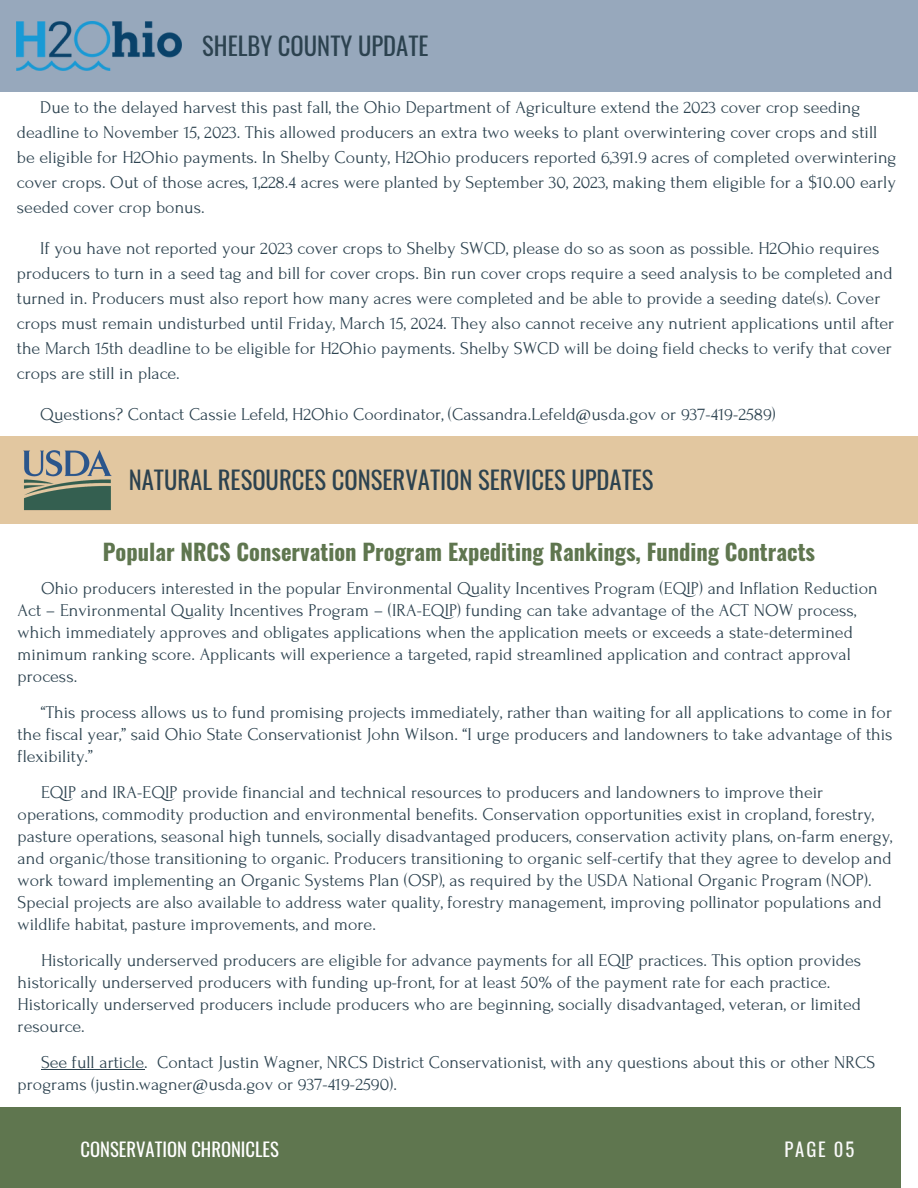
<style>
.page{position:relative;width:918px;height:1188px;background:#fff}
.page>*{position:absolute;margin:0;border:0;box-sizing:border-box;transform-origin:0 0}
.t1{font:24.6px "Oswald";color:#2c424f}
.t2{font:700 22.5px "Oswald";color:#5f764f}
.t3{font:18.75px "Oswald";letter-spacing:.1em;color:#fafafa}
.t4{font:18.6px "Oswald";color:#fff}
.t5{font:18px/22px "Forum";color:#2c424f}
</style>
<div class="page">
<div style="left:0;top:1107px;width:900px;height:81px;background:#5f764f"></div>
<div style="left:0;top:436px;width:918px;height:87px;background:#e2c7a0"></div>
<img style="left:17px;top:450px;width:101px;height:74px">
<div style="left:0;top:0;width:918px;height:92px;background:#97a8bc"></div>
<img style="left:17px;top:21px;width:164px;height:50px">
<hr style="left:41px;top:1069px;width:103px;height:1px;background:#2c424f">
<p class="t1" style="left:202px;top:27px;width:228px">SHELBY COUNTY UPDATE</p>
<p class="t5" style="left:17px;top:95px;width:881px;line-height:25px;text-indent:23px">Due to the delayed harvest this past fall, the Ohio Department of Agriculture extend the 2023 cover crop seeding deadline to November 15, 2023. This allowed producers an extra two weeks to plant overwintering cover crops and still be eligible for H2Ohio payments. In Shelby County, H2Ohio producers reported 6,391.9 acres of completed overwintering cover crops. Out of those acres, 1,228.4 acres were planted by September 30, 2023, making them eligible for a $10.00 early seeded cover crop bonus.</p>
<p class="t5" style="left:17px;top:236px;width:879px;line-height:25px;text-indent:23px">If you have not reported your 2023 cover crops to Shelby SWCD, please do so as soon as possible. H2Ohio requires producers to turn in a seed tag and bill for cover crops. Bin run cover crops require a seed analysis to be completed and turned in. Producers must also report how many acres were completed and be able to provide a seeding date(s). Cover crops must remain undisturbed until Friday, March 15, 2024. They also cannot receive any nutrient applications until after the March 15th deadline to be eligible for H2Ohio payments. Shelby SWCD will be doing field checks to verify that cover crops are still in place.</p>
<p class="t5" style="left:40px;top:403px;width:737px">Questions? Contact Cassie Lefeld, H2Ohio Coordinator, (Cassandra.Lefeld@usda.gov or 937-419-2589)</p>
<p class="t1" style="left:129px;top:461px;width:526px">NATURAL RESOURCES CONSERVATION SERVICES UPDATES</p>
<p class="t2" style="left:103px;top:534px;width:714px">Popular NRCS Conservation Program Expediting Rankings, Funding Contracts</p>
<p class="t5" style="left:18px;top:577px;width:862px;text-indent:23px">Ohio producers interested in the popular Environmental Quality Incentives Program (EQIP) and Inflation Reduction Act – Environmental Quality Incentives Program – (IRA-EQIP) funding can take advantage of the ACT NOW process, which immediately approves and obligates applications when the application meets or exceeds a state-determined minimum ranking score. Applicants will experience a targeted, rapid streamlined application and contract approval process.</p>
<p class="t5" style="left:18px;top:701px;width:877px;text-align:justify;text-indent:23px">“This process allows us to fund promising projects immediately, rather than waiting for all applications to come in for the fiscal year,” said Ohio State Conservationist John Wilson. “I urge producers and landowners to take advantage of this flexibility.”</p>
<p class="t5" style="left:18px;top:781px;width:876px;text-indent:23px">EQIP and IRA-EQIP provide financial and technical resources to producers and landowners to improve their operations, commodity production and environmental benefits. Conservation opportunities exist in cropland, forestry, pasture operations, seasonal high tunnels, socially disadvantaged producers, conservation activity plans, on-farm energy, and organic/those transitioning to organic. Producers transitioning to organic self-certify that they agree to develop and work toward implementing an Organic Systems Plan (OSP), as required by the USDA National Organic Program (NOP).<br>Special projects are also available to address water quality, forestry management, improving pollinator populations and wildlife habitat, pasture improvements, and more.</p>
<p class="t5" style="left:18px;top:949px;width:845px;text-indent:23px">Historically underserved producers are eligible for advance payments for all EQIP practices. This option provides historically underserved producers with funding up-front, for at least 50% of the payment rate for each practice.<br>Historically underserved producers include producers who are beginning, socially disadvantaged, veteran, or limited resource.</p>
<p class="t5" style="left:18px;top:1051px;width:859px;text-indent:23px">See full article. Contact Justin Wagner, NRCS District Conservationist, with any questions about this or other NRCS programs (justin.wagner@usda.gov or 937-419-2590).</p>
<p class="t4" style="left:81px;top:1135px;width:200px">CONSERVATION CHRONICLES</p>
<p class="t3" style="left:785px;top:1135px;width:71px">PAGE 05</p>
</div>
